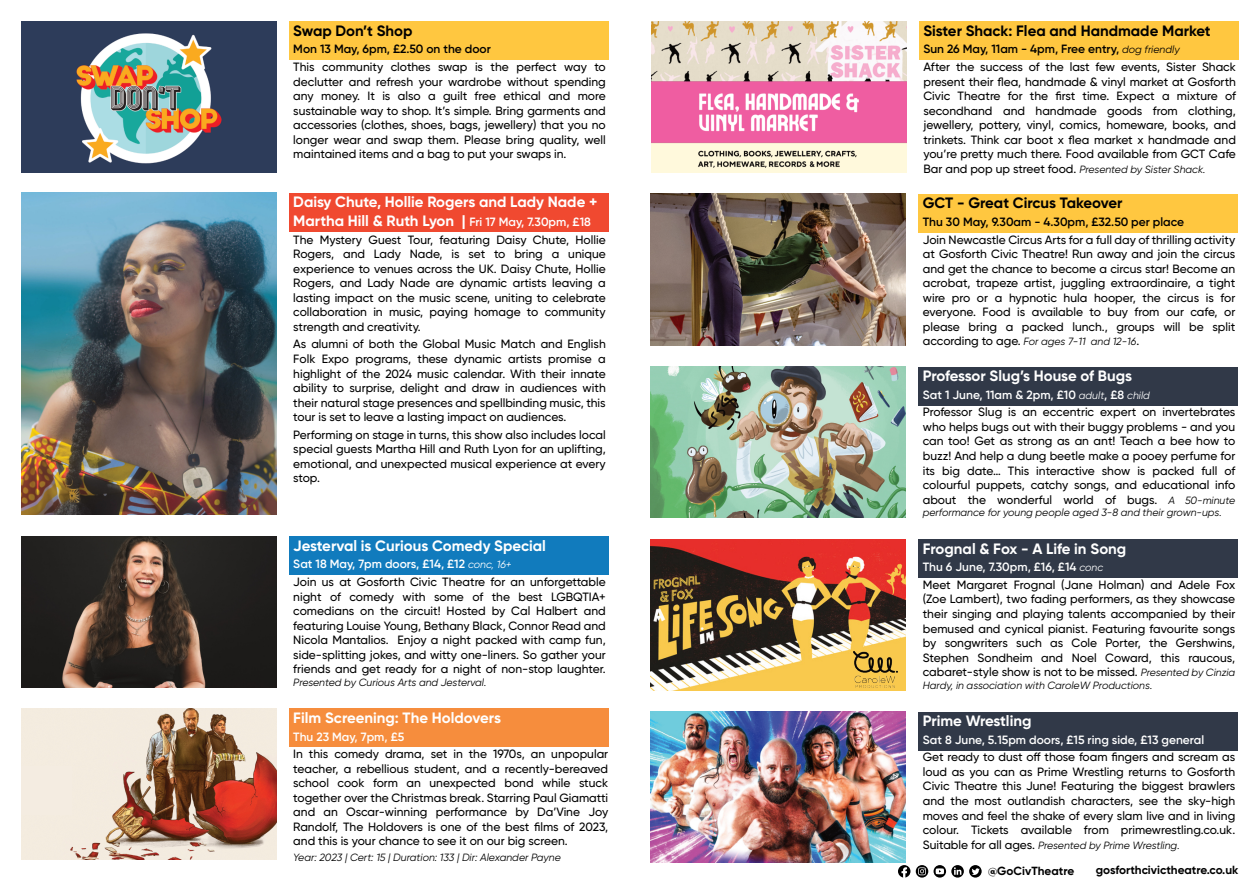
<style>
.page{position:relative;width:1259px;height:893px;background:#fff}
.page>*{position:absolute;margin:0;border:0;box-sizing:border-box;transform-origin:0 0}
.t1{font:700 15px/18.6px "Gilroy";color:#fff}
.t2{font:700 15px "Gilroy";color:#000}
.t3{font:500 12px/14.5px "Gilroy";color:#000;text-align:justify}
.t4{font:600 12px "Gilroy";color:#000}
.t5{font:600 12px "Gilroy";color:#fff}
.t6{font:700 11.85px "Gilroy";color:#000}
.t7{font:italic 10.5px "Gilroy";color:#000}
.s1{font-weight:600;font-size:12px}
.s2{font-weight:600;color:#fff}
.s3{font-weight:400;font-style:italic;font-size:10.5px;color:#fff}
.s4{font-weight:600}
.s5{font-weight:400;font-style:italic;font-size:10.5px}
.s6{font-weight:500;font-style:normal;font-size:12px}
</style>
<div class="page">
<div style="left:289px;top:193px;width:319px;height:39px;background:#f04930"></div>
<img style="left:21px;top:193px;width:255px;height:321px">
<div style="left:289px;top:21px;width:319px;height:39px;background:#ffc740"></div>
<img style="left:21px;top:21px;width:255px;height:152px">
<div style="left:919px;top:21px;width:319px;height:39px;background:#ffc740"></div>
<img style="left:651px;top:21px;width:255px;height:152px">
<div style="left:289px;top:536px;width:319px;height:39px;background:#117bbd"></div>
<img style="left:21px;top:536px;width:255px;height:151px">
<div style="left:289px;top:708px;width:319px;height:39px;background:#f68d3d"></div>
<img style="left:21px;top:708px;width:255px;height:152px">
<div style="left:21px;top:766px;width:51px;height:49px;background:#f4ece1"></div>
<div style="left:918px;top:367px;width:319px;height:38px;background:#313948"></div>
<img style="left:651px;top:367px;width:255px;height:151px">
<div style="left:918px;top:194px;width:319px;height:39px;background:#ffc740"></div>
<img style="left:651px;top:194px;width:255px;height:151px">
<div style="left:918px;top:539px;width:319px;height:39px;background:#313948"></div>
<img style="left:651px;top:539px;width:255px;height:151px">
<img style="left:854px;top:651px;width:44px;height:36px">
<div style="left:918px;top:712px;width:319px;height:38px;background:#313948"></div>
<img style="left:651px;top:712px;width:255px;height:151px">
<svg style="left:915px;top:865px;width:13px;height:13px"></svg>
<svg style="left:918px;top:867px;width:8px;height:8px"></svg>
<svg style="left:969px;top:865px;width:12px;height:13px"></svg>
<svg style="left:971px;top:868px;width:8px;height:7px"></svg>
<svg style="left:933px;top:865px;width:13px;height:13px"></svg>
<svg style="left:935px;top:868px;width:9px;height:6px"></svg>
<svg style="left:951px;top:865px;width:13px;height:13px"></svg>
<svg style="left:954px;top:867px;width:7px;height:8px"></svg>
<svg style="left:898px;top:865px;width:12px;height:13px"></svg>
<p class="t2" style="left:293px;top:24px;width:121px">Swap Don’t Shop</p>
<p class="t4" style="left:293px;top:44px;width:199px">Mon 13 May, 6pm, £2.50 on the door</p>
<p class="t3" style="left:293px;top:60px;width:314px">This community clothes swap is the perfect way to declutter and refresh your wardrobe without spending any money. It is also a guilt free ethical and more sustainable way to shop. It’s simple. Bring garments and accessories (clothes, shoes, bags, jewellery) that you no longer wear and swap them. Please bring quality, well maintained items and a bag to put your swaps in.</p>
<p class="t1" style="left:293px;top:194px;width:306px">Daisy Chute, Hollie Rogers and Lady Nade +<br>Martha Hill &amp; Ruth Lyon | <span class="s1">Fri 17 May, 7.30pm, £18</span></p>
<p class="t3" style="left:293px;top:233px;width:314px">The Mystery Guest Tour, featuring Daisy Chute, Hollie Rogers, and Lady Nade, is set to bring a unique experience to venues across the UK. Daisy Chute, Hollie Rogers, and Lady Nade are dynamic artists leaving a lasting impact on the music scene, uniting to celebrate collaboration in music, paying homage to community strength and creativity.</p>
<p class="t3" style="left:293px;top:338px;width:314px">As alumni of both the Global Music Match and English Folk Expo programs, these dynamic artists promise a highlight of the 2024 music calendar. With their innate ability to surprise, delight and draw in audiences with their natural stage presences and spellbinding music, this tour is set to leave a lasting impact on audiences.</p>
<p class="t3" style="left:293px;top:428px;width:314px">Performing on stage in turns, this show also includes local special guests Martha Hill and Ruth Lyon for an uplifting, emotional, and unexpected musical experience at every stop.</p>
<p class="t1" style="left:293px;top:537px;width:254px">Jesterval is Curious Comedy Special</p>
<p class="t3" style="left:293px;top:556px;width:314px;line-height:17.5px"><span class="s2">Sat 18 May, 7pm doors, £14, £12</span> <span class="s3">conc, 16+<br></span>Join us at Gosforth Civic Theatre for an unforgettable</p>
<p class="t3" style="left:293px;top:590px;width:314px">night of comedy with some of the best LGBQTIA+ comedians on the circuit! Hosted by Cal Halbert and featuring Louise Young, Bethany Black, Connor Read and Nicola Mantalios. Enjoy a night packed with camp fun, side-splitting jokes, and witty one-liners. So gather your friends and get ready for a night of non-stop laughter.</p>
<p class="t7" style="left:293px;top:678px;width:195px">Presented by Curious Arts and Jesterval.</p>
<p class="t1" style="left:293px;top:709px;width:209px">Film Screening: The Holdovers</p>
<p class="t5" style="left:293px;top:731px;width:112px">Thu 23 May, 7pm, £5</p>
<p class="t3" style="left:293px;top:747px;width:316px">In this comedy drama, set in the 1970s, an unpopular teacher, a rebellious student, and a recently-bereaved school cook form an unexpected bond while stuck together over the Christmas break. Starring Paul Giamatti and an Oscar-winning performance by Da’Vine Joy Randolf, The Holdovers is one of the best films of 2023, and this is your chance to see it on our big screen.</p>
<p class="t7" style="left:293px;top:853px;width:269px">Year: 2023 | Cert: 15 | Duration: 133 | Dir: Alexander Payne</p>
<p class="t2" style="left:923px;top:24px;width:289px">Sister Shack: Flea and Handmade Market</p>
<p class="t3" style="left:923px;top:41px;width:314px;line-height:17.5px"><span class="s4">Sun 26 May, 11am - 4pm, Free entry,</span> <span class="s5">dog friendly<br></span>After the success of the last few events, Sister Shack</p>
<p class="t3" style="left:923px;top:75px;width:314px">present their flea, handmade &amp; vinyl market at Gosforth Civic Theatre for the first time. Expect a mixture of secondhand and handmade goods from clothing, jewellery, pottery, vinyl, comics, homeware, books, and trinkets. Think car boot x flea market x handmade and you’re pretty much there. Food available from GCT Cafe</p>
<p class="t7" style="left:923px;top:165px;width:284px"><span class="s6">Bar and pop up street food.</span> Presented by Sister Shack.</p>
<p class="t2" style="left:922px;top:197px;width:201px">GCT - Great Circus Takeover</p>
<p class="t4" style="left:922px;top:217px;width:263px">Thu 30 May, 9.30am - 4.30pm, £32.50 per place</p>
<p class="t3" style="left:922px;top:233px;width:314px">Join Newcastle Circus Arts for a full day of thrilling activity at Gosforth Civic Theatre! Run away and join the circus and get the chance to become a circus star! Become an acrobat, trapeze artist, juggling extraordinaire, a tight wire pro or a hypnotic hula hooper, the circus is for everyone. Food is available to buy from our cafe, or please bring a packed lunch., groups will be split</p>
<p class="t7" style="left:922px;top:337px;width:218px"><span class="s6">according to age.</span> For ages 7-11 and 12-16<span class="s6">.</span></p>
<p class="t1" style="left:922px;top:368px;width:211px">Professor Slug’s House of Bugs</p>
<p class="t3" style="left:922px;top:387px;width:314px;line-height:17.5px"><span class="s2">Sat 1 June, 11am &amp; 2pm, £10</span> <span class="s3">adult</span><span class="s2">, £8</span> <span class="s3">child<br></span>Professor Slug is an eccentric expert on invertebrates</p>
<p class="t3" style="left:922px;top:420px;width:314px">who helps bugs out with their buggy problems - and you can too! Get as strong as an ant! Teach a bee how to buzz! And help a dung beetle make a pooey perfume for its big date… This interactive show is packed full of colourful puppets, catchy songs, and educational info about the wonderful world of bugs. <span class="s5">A 50-minute</span></p>
<p class="t7" style="left:922px;top:508px;width:300px">performance for young people aged 3-8 and their grown-ups.</p>
<p class="t1" style="left:922px;top:540px;width:205px">Frognal &amp; Fox - A Life in Song</p>
<p class="t3" style="left:922px;top:559px;width:314px;line-height:17.5px"><span class="s2">Thu 6 June, 7.30pm, £16, £14</span> <span class="s3">conc<br></span>Meet Margaret Frognal (Jane Holman) and Adele Fox</p>
<p class="t3" style="left:922px;top:593px;width:314px">(Zoe Lambert), two fading performers, as they showcase their singing and playing talents accompanied by their bemused and cynical pianist. Featuring favourite songs by songwriters such as Cole Porter, the Gershwins, Stephen Sondheim and Noel Coward, this raucous, cabaret-style show is not to be missed. <span class="s5">Presented by Cinzia</span></p>
<p class="t7" style="left:922px;top:681px;width:231px">Hardy, in association with CaroleW Productions.</p>
<p class="t1" style="left:922px;top:713px;width:110px">Prime Wrestling</p>
<p class="t5" style="left:922px;top:734px;width:283px">Sat 8 June, 5.15pm doors, £15 ring side, £13 general</p>
<p class="t3" style="left:922px;top:751px;width:314px">Get ready to dust off those foam fingers and scream as loud as you can as Prime Wrestling returns to Gosforth Civic Theatre this June! Featuring the biggest brawlers and the most outlandish characters, see the sky-high moves and feel the shake of every slam live and in living colour. Tickets available from primewrestling.co.uk.</p>
<p class="t7" style="left:922px;top:840px;width:258px"><span class="s6">Suitable for all ages.</span> Presented by Prime Wrestling.</p>
<p class="t6" style="left:988px;top:866px;width:88px">@GoCivTheatre</p>
<p class="t6" style="left:1095px;top:865px;width:144px">gosforthcivictheatre.co.uk</p>
</div>
